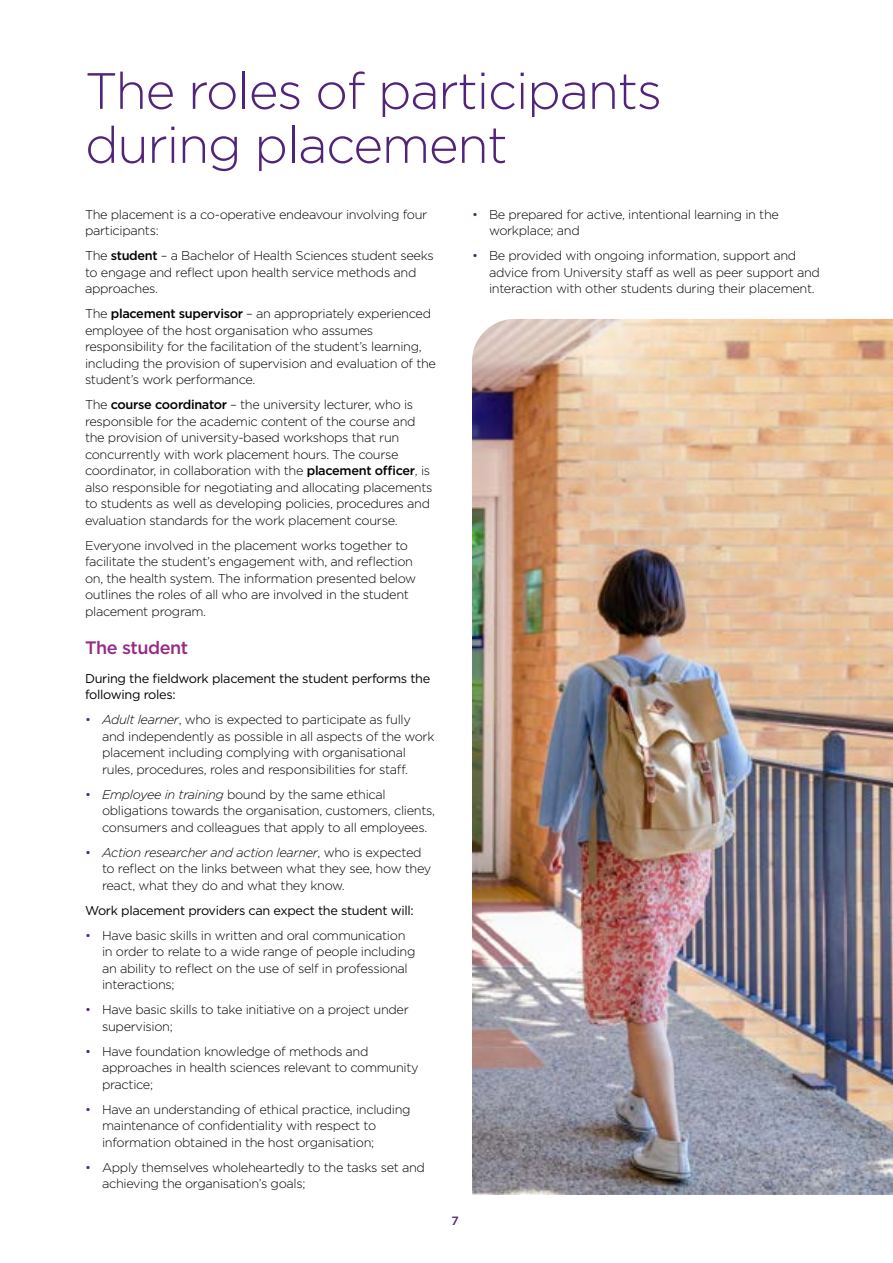
<style>
.page{position:relative;width:893px;height:1263px;background:#fff}
.page>*{position:absolute;margin:0;border:0;box-sizing:border-box;transform-origin:0 0}
.t1{font:300 51px/54px "Gotham";letter-spacing:-.025em;color:#51247a}
.t2{font:500 18px "Gotham";letter-spacing:-.025em;color:#962a86}
.t3{font:300 12.75px/16.5px "Gotham";letter-spacing:-.025em;color:#000}
.t4{font:12.75px/16.5px "Gotham";letter-spacing:-.025em;color:#000}
.t5{font:500 12px "Gotham";color:#51247a}
.s1{font-weight:500}
.s2{color:#51247a}
.s3{font-style:italic}
</style>
<div class="page">
<img style="left:472px;top:319px;width:421px;height:876px">
<h1 class="t1" style="left:85px;top:62px;width:579px">The roles of participants during placement</h1>
<p class="t3" style="left:85px;top:205px;width:344px">The placement is a co-operative endeavour involving four participants:</p>
<p class="t3" style="left:85px;top:247px;width:350px">The <span class="s1">student</span> – a Bachelor of Health Sciences student seeks to engage and reflect upon health service methods and approaches.</p>
<p class="t3" style="left:85px;top:305px;width:352px">The <span class="s1">placement supervisor</span> – an appropriately experienced employee of the host organisation who assumes responsibility for the facilitation of the student’s learning, including the provision of supervision and evaluation of the student’s work performance.</p>
<p class="t3" style="left:85px;top:396px;width:349px">The <span class="s1">course coordinator</span> – the university lecturer, who is responsible for the academic content of the course and the provision of university-based workshops that run concurrently with work placement hours. The course coordinator, in collaboration with the <span class="s1">placement officer</span>, is also responsible for negotiating and allocating placements to students as well as developing policies, procedures and evaluation standards for the work placement course.</p>
<p class="t3" style="left:85px;top:536px;width:333px">Everyone involved in the placement works together to facilitate the student’s engagement with, and reflection on, the health system. The information presented below outlines the roles of all who are involved in the student placement program.</p>
<h2 class="t2" style="left:85px;top:635px;width:105px">The student</h2>
<p class="t4" style="left:85px;top:670px;width:347px">During the fieldwork placement the student performs the following roles:</p>
<p class="t3" style="left:102px;top:711px;width:334px;text-indent:-17px"><span class="s2">•</span> <span class="s3">Adult learner</span>, who is expected to participate as fully and independently as possible in all aspects of the work placement including complying with organisational rules, procedures, roles and responsibilities for staff.</p>
<p class="t3" style="left:102px;top:786px;width:335px;text-indent:-17px"><span class="s2">•</span> <span class="s3">Employee in training</span> bound by the same ethical obligations towards the organisation, customers, clients, consumers and colleagues that apply to all employees.</p>
<p class="t3" style="left:102px;top:844px;width:331px;text-indent:-17px"><span class="s2">•</span> <span class="s3">Action researcher and action learner</span>, who is expected to reflect on the links between what they see, how they react, what they do and what they know.</p>
<p class="t4" style="left:85px;top:902px;width:330px">Work placement providers can expect the student will:</p>
<p class="t3" style="left:102px;top:927px;width:315px;text-indent:-17px"><span class="s2">•</span> Have basic skills in written and oral communication in order to relate to a wide range of people including an ability to reflect on the use of self in professional interactions;</p>
<p class="t3" style="left:102px;top:1001px;width:308px;text-indent:-17px"><span class="s2">•</span> Have basic skills to take initiative on a project under supervision;</p>
<p class="t3" style="left:102px;top:1043px;width:318px;text-indent:-17px"><span class="s2">•</span> Have foundation knowledge of methods and approaches in health sciences relevant to community practice;</p>
<p class="t3" style="left:102px;top:1101px;width:310px;text-indent:-17px"><span class="s2">•</span> Have an understanding of ethical practice, including maintenance of confidentiality with respect to information obtained in the host organisation;</p>
<p class="t3" style="left:102px;top:1159px;width:324px;text-indent:-17px"><span class="s2">•</span> Apply themselves wholeheartedly to the tasks set and achieving the organisation’s goals;</p>
<p class="t3" style="left:489px;top:205px;width:291px;text-indent:-17px"><span class="s2">•</span> Be prepared for active, intentional learning in the workplace; and</p>
<p class="t3" style="left:489px;top:247px;width:333px;text-indent:-17px"><span class="s2">•</span> Be provided with ongoing information, support and advice from University staff as well as peer support and interaction with other students during their placement.</p>
<p class="t5" style="left:451px;top:1213px;width:9px">7</p>
</div>
